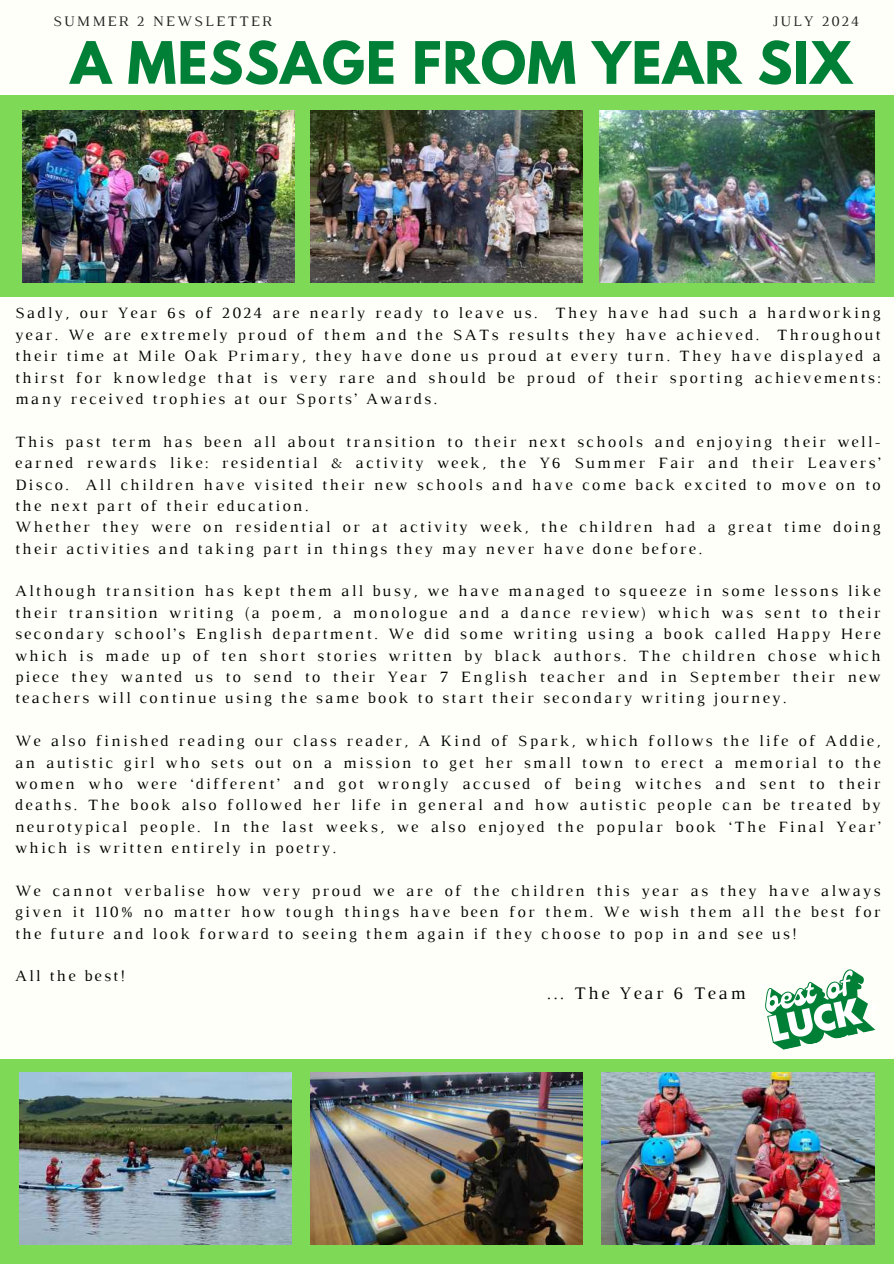
<style>
.page{position:relative;width:894px;height:1264px;background:#fff}
.page>*{position:absolute;margin:0;border:0;box-sizing:border-box;transform-origin:0 0}
.t1{font:700 51.75px "League Spartan";letter-spacing:.02em;color:#008037}
.t2{font:18px "Luthier";letter-spacing:.14em;color:#000}
.t3{font:16.05px/21.3px "Luthier";letter-spacing:.14em;color:#000;text-align:justify}
.t4{font:14.85px "Luthier";letter-spacing:.14em;color:#222}
</style>
<div class="page">
<div style="left:0;top:0;width:893px;height:1263px;background:#fffff9"></div>
<div style="left:0;top:95px;width:893px;height:201px;background:#7ed957"></div>
<div style="left:0;top:1059px;width:893px;height:204px;background:#7ed957"></div>
<svg style="left:765px;top:969px;width:111px;height:80px"></svg>
<img style="left:310px;top:110px;width:272px;height:173px">
<img style="left:22px;top:110px;width:272px;height:173px">
<img style="left:599px;top:110px;width:274px;height:173px">
<img style="left:310px;top:1072px;width:272px;height:172px">
<img style="left:19px;top:1072px;width:272px;height:172px">
<img style="left:601px;top:1072px;width:272px;height:172px">
<p class="t4" style="left:53px;top:12px;width:220px">SUMMER 2 NEWSLETTER</p>
<p class="t4" style="left:772px;top:12px;width:88px">JULY 2024</p>
<h1 class="t1" style="left:70px;top:22px;width:782px">A MESSAGE FROM YEAR SIX</h1>
<p class="t3" style="left:15px;top:302px;width:866px">Sadly, our Year 6s of 2024 are nearly ready to leave us. They have had such a hardworking year. We are extremely proud of them and the SATs results they have achieved. Throughout their time at Mile Oak Primary, they have done us proud at every turn. They have displayed a thirst for knowledge that is very rare and should be proud of their sporting achievements: many received trophies at our Sports9 Awards.</p>
<p class="t3" style="left:15px;top:430px;width:866px;text-align:left">This past term has been all about transition to their next schools and enjoying their well&shy;earned rewards like: residential &amp; activity week, the Y6 Summer Fair and their Leavers9<br>Disco. All children have visited their new schools and have come back excited to move on to the next part of their education.<br>Whether they were on residential or at activity week, the children had a great time doing their activities and taking part in things they may never have done before.</p>
<p class="t3" style="left:15px;top:580px;width:866px">Although transition has kept them all busy, we have managed to squeeze in some lessons like their transition writing (a poem, a monologue and a dance review) which was sent to their secondary school9s English department. We did some writing using a book called Happy Here which is made up of ten short stories written by black authors. The children chose which piece they wanted us to send to their Year 7 English teacher and in September their new teachers will continue using the same book to start their secondary writing journey.</p>
<p class="t3" style="left:15px;top:730px;width:866px">We also finished reading our class reader, A Kind of Spark, which follows the life of Addie, an autistic girl who sets out on a mission to get her small town to erect a memorial to the women who were 8different9 and got wrongly accused of being witches and sent to their deaths. The book also followed her life in general and how autistic people can be treated by neurotypical people. In the last weeks, we also enjoyed the popular book 8The Final Year9 which is written entirely in poetry.</p>
<p class="t3" style="left:15px;top:879px;width:866px">We cannot verbalise how very proud we are of the children this year as they have always given it 110% no matter how tough things have been for them. We wish them all the best for the future and look forward to seeing them again if they choose to pop in and see us!</p>
<p class="t3" style="left:15px;top:965px;width:111px">All the best!</p>
<p class="t2" style="left:546px;top:981px;width:200px">... The Year 6 Team</p>
</div>
